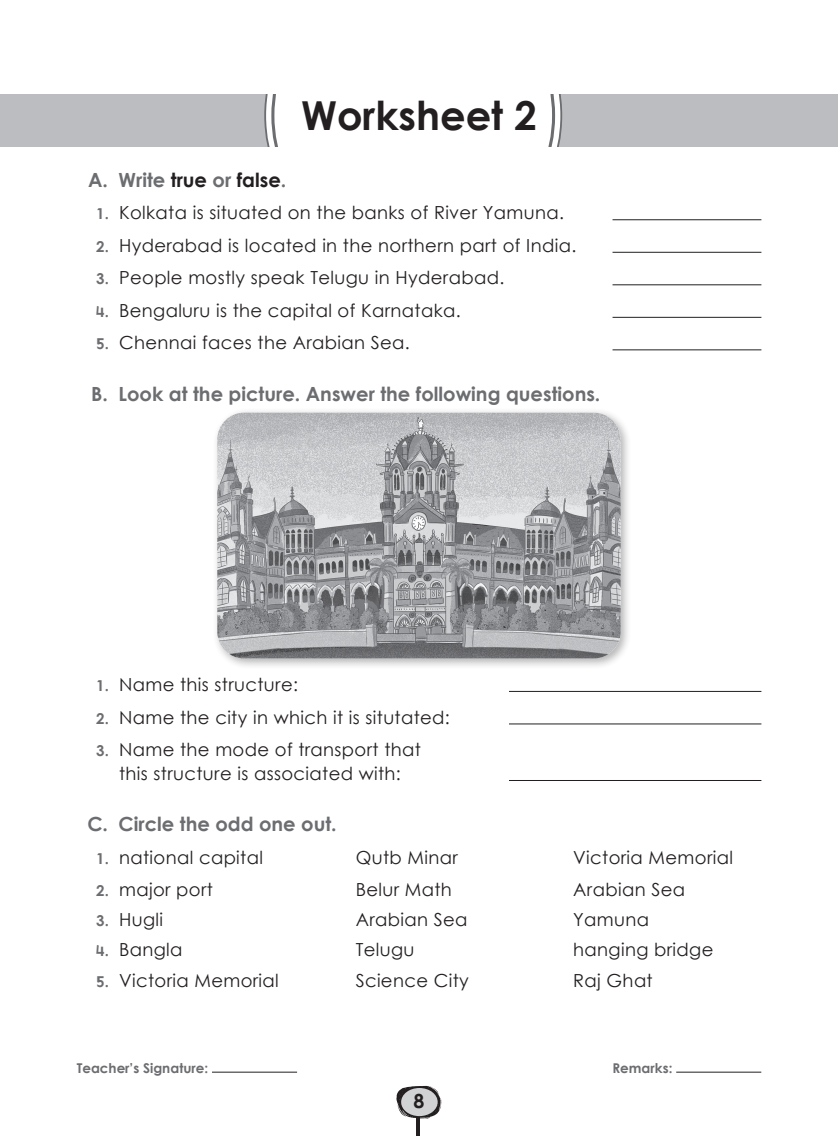
<style>
.page{position:relative;width:838px;height:1136px;background:#fff}
.page>*{position:absolute;margin:0;border:0;box-sizing:border-box;transform-origin:0 0}
.Rubric{font:39.9px "Century Gothic Bold New";color:#231f20}
.Rubric-2{font:19.5px "Century Gothic Bold New";color:#6c6d70}
.t1{font:19.5px "Century Gothic Bold New";color:#231f20}
.Sub_rubric{font:18px/24px "Century Gothic Regular New";letter-spacing:.02em;color:#231f20;text-align:center}
.t2{font:13.5px "Century Gothic Bold New";color:#6c6d70}
.s1{color:#231f20}
.s2{font-family:"Century Gothic Bold New";font-size:15px;color:#6c6d70}
</style>
<div class="page">
<hr style="left:212px;top:1071px;width:85px;height:1px;background:#231f20">
<hr style="left:676px;top:1071px;width:85px;height:1px;background:#231f20">
<hr style="left:416px;top:1113px;width:4px;height:22px;background:#231f20">
<svg style="left:396px;top:1085px;width:46px;height:33px"></svg>
<div style="left:401px;top:1087px;width:36px;height:28px;background:#d1d2d4;border-radius:50%"></div>
<hr style="left:612px;top:219px;width:149px;height:1px;background:#231f20">
<hr style="left:612px;top:252px;width:149px;height:1px;background:#231f20">
<hr style="left:612px;top:284px;width:149px;height:1px;background:#231f20">
<hr style="left:612px;top:317px;width:149px;height:1px;background:#231f20">
<hr style="left:612px;top:349px;width:149px;height:1px;background:#231f20">
<div style="left:212px;top:407px;width:420px;height:262px;background:#231f20;opacity:.33"></div>
<img style="left:217px;top:412px;width:403px;height:246px">
<hr style="left:509px;top:691px;width:252px;height:1px;background:#231f20">
<hr style="left:509px;top:723px;width:252px;height:1px;background:#231f20">
<hr style="left:509px;top:780px;width:252px;height:1px;background:#231f20">
<div style="left:0;top:94px;width:838px;height:53px;background:#bcbdc0"></div>
<div style="left:264px;top:94px;width:298px;height:53px;background:#fff"></div>
<p class="Rubric" style="left:301px;top:85px;width:237px">Worksheet 2</p>
<p class="Rubric-2" style="left:88px;top:165px;width:200px">A. Write <span class="s1">true</span> or <span class="s1">false</span>.</p>
<p class="Sub_rubric" style="left:96px;top:200px;width:469px"><span class="s2">1.</span> Kolkata is situated on the banks of River Yamuna.</p>
<p class="Sub_rubric" style="left:96px;top:233px;width:482px"><span class="s2">2.</span> Hyderabad is located in the northern part of India.</p>
<p class="Sub_rubric" style="left:96px;top:265px;width:410px"><span class="s2">3.</span> People mostly speak Telugu in Hyderabad.</p>
<p class="Sub_rubric" style="left:96px;top:298px;width:366px"><span class="s2">4.</span> Bengaluru is the capital of Karnataka.</p>
<p class="Sub_rubric" style="left:96px;top:330px;width:315px"><span class="s2">5.</span> Chennai faces the Arabian Sea.</p>
<p class="Rubric-2" style="left:91px;top:378px;width:510px">B. Look at the picture. Answer the following questions.</p>
<p class="Sub_rubric" style="left:96px;top:672px;width:203px"><span class="s2">1.</span> Name this structure:</p>
<p class="Sub_rubric" style="left:96px;top:704px;width:355px"><span class="s2">2.</span> Name the city in which it is situtated:</p>
<p class="Sub_rubric" style="left:96px;top:737px;width:326px"><span class="s2">3.</span> Name the mode of transport that this structure is associated with:</p>
<p class="Rubric-2" style="left:87px;top:809px;width:251px">C. Circle the odd one out.</p>
<p class="Sub_rubric" style="left:96px;top:844px;width:168px"><span class="s2">1.</span> national capital</p>
<p class="Sub_rubric" style="left:356px;top:844px;width:104px">Qutb Minar</p>
<p class="Sub_rubric" style="left:573px;top:844px;width:161px">Victoria Memorial</p>
<p class="Sub_rubric" style="left:96px;top:877px;width:118px"><span class="s2">2.</span> major port</p>
<p class="Sub_rubric" style="left:356px;top:877px;width:98px">Belur Math</p>
<p class="Sub_rubric" style="left:573px;top:877px;width:113px">Arabian Sea</p>
<p class="Sub_rubric" style="left:96px;top:907px;width:69px"><span class="s2">3.</span> Hugli</p>
<p class="Sub_rubric" style="left:356px;top:907px;width:113px">Arabian Sea</p>
<p class="Sub_rubric" style="left:573px;top:907px;width:77px">Yamuna</p>
<p class="Sub_rubric" style="left:96px;top:937px;width:88px"><span class="s2">4.</span> Bangla</p>
<p class="Sub_rubric" style="left:356px;top:937px;width:60px">Telugu</p>
<p class="Sub_rubric" style="left:573px;top:937px;width:142px">hanging bridge</p>
<p class="Sub_rubric" style="left:96px;top:967px;width:184px"><span class="s2">5.</span> Victoria Memorial</p>
<p class="Sub_rubric" style="left:356px;top:967px;width:115px">Science City</p>
<p class="Sub_rubric" style="left:573px;top:967px;width:81px">Raj Ghat</p>
<p class="t2" style="left:77px;top:1057px;width:133px">Teacher’s Signature:</p>
<p class="t2" style="left:612px;top:1057px;width:61px">Remarks:</p>
<p class="t1" style="left:413px;top:1085px;width:12px">8</p>
</div>
